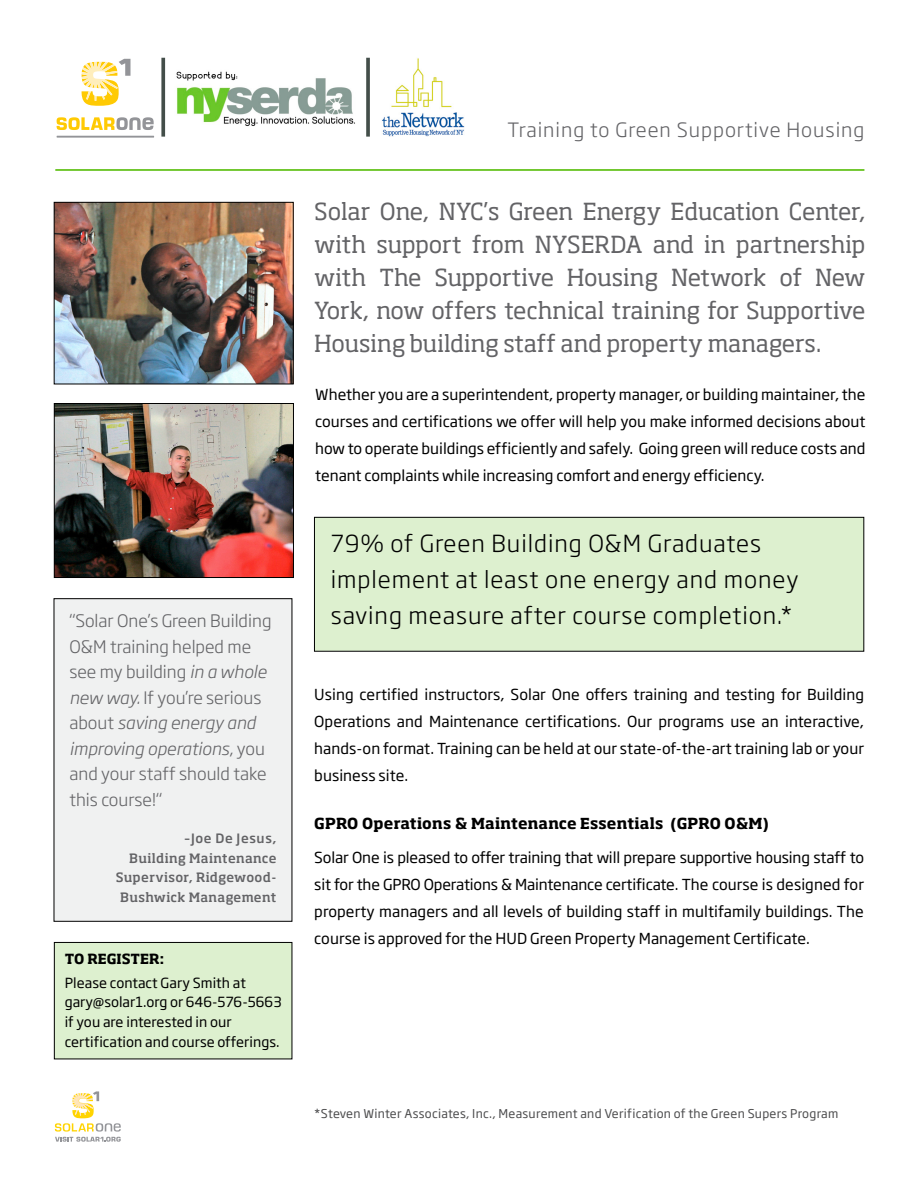
<style>
.page{position:relative;width:918px;height:1188px;background:#fff}
.page>*{position:absolute;margin:0;border:0;box-sizing:border-box;transform-origin:0 0}
.Overview{font:23.25px/33px "Soho Std";letter-spacing:-.005em;color:#636366;text-align:justify}
.Overview-2{font:300 23.25px/36px "Soho Gothic Pro";letter-spacing:.04em;color:#000}
.Overview-3{font:300 19.5px "Soho Gothic Pro";letter-spacing:.05em;color:#636366}
.Sub_Header{font:300 16.95px/25.5px "Soho Gothic Pro";color:#636366}
.t1{font:15px/27px "Soho Gothic Pro";letter-spacing:.005em;color:#000;text-align:justify}
.t2{font:700 15px "Soho Std";letter-spacing:.015em;color:#000}
.t3{font:13.8px/19.8px "Soho Gothic Pro";letter-spacing:.005em;color:#000}
.t4{font:700 13.8px "Soho Std";letter-spacing:.005em;color:#000}
.Sub_Header-2{font:500 12.75px/19.8px "Soho Std";letter-spacing:.025em;color:#636366;text-align:right}
.Sub_Header-3{font:500 12.75px "Soho Gothic Pro";letter-spacing:.05em;color:#636366}
.t5{font:12px "Soho Gothic Pro";letter-spacing:.02em;color:#4d4d4e}
.s1{font-style:italic}
</style>
<div class="page">
<img style="left:56px;top:204px;width:235px;height:178px">
<div style="left:54px;top:202px;width:239px;height:182px;border:1px solid #000"></div>
<hr style="left:55px;top:169px;width:809px;height:2px;background:#6dc629">
<div style="left:54px;top:599px;width:238px;height:322px;background:#f0f1f1"></div>
<svg style="left:57px;top:117px;width:97px;height:13px"></svg>
<svg style="left:82px;top:59px;width:49px;height:47px"></svg>
<svg style="left:57px;top:136px;width:97px;height:2px"></svg>
<svg style="left:161px;top:58px;width:4px;height:79px"></svg>
<svg style="left:366px;top:58px;width:4px;height:79px"></svg>
<div style="left:314px;top:517px;width:550px;height:134px;background:#ddf0cf"></div>
<div style="left:314px;top:517px;width:550px;height:134px;border:1px solid #000"></div>
<img style="left:56px;top:405px;width:236px;height:171px">
<div style="left:54px;top:403px;width:240px;height:175px;border:1px solid #000"></div>
<div style="left:54px;top:942px;width:238px;height:117px;background:#ddf0cf"></div>
<div style="left:54px;top:942px;width:238px;height:117px;border:1px solid #000"></div>
<svg style="left:55px;top:1091px;width:66px;height:51px"></svg>
<img style="left:176px;top:71px;width:179px;height:55px">
<img style="left:382px;top:58px;width:83px;height:79px">
<p class="Sub_Header" style="left:69px;top:607px;width:204px">“Solar One’s Green Building<br>O&amp;M training helped me see my building <span class="s1">in a whole new way.</span> If you’re serious about <span class="s1">saving energy and improving operations</span>, you and your staff should take this course!“</p>
<p class="Sub_Header-3" style="left:184px;top:828px;width:94px">–Joe De Jesus,</p>
<p class="Sub_Header-2" style="left:116px;top:848px;width:162px">Building Maintenance<br>Supervisor, Ridgewood-<br>Bushwick Management</p>
<p class="t4" style="left:65px;top:950px;width:101px">TO REGISTER:</p>
<p class="t3" style="left:65px;top:972px;width:183px">Please contact Gary Smith at</p>
<p class="t3" style="left:65px;top:992px;width:218px">gary@solar1.org or 646-576-5663</p>
<p class="t3" style="left:65px;top:1012px;width:216px">if you are interested in our certification and course offerings.</p>
<p class="Overview-3" style="left:508px;top:114px;width:358px">Training to Green Supportive Housing</p>
<p class="Overview" style="left:314px;top:195px;width:553px">Solar One, NYC’s Green Energy Education Center, with support from NYSERDA and in partnership with The Supportive Housing Network of New York, now offers technical training for Supportive Housing building staff and property managers.</p>
<p class="t1" style="left:315px;top:380px;width:552px">Whether you are a superintendent, property manager, or building maintainer, the courses and certifications we offer will help you make informed decisions about how to operate buildings efficiently and safely. Going green will reduce costs and tenant complaints while increasing comfort and energy efficiency.</p>
<p class="Overview-2" style="left:331px;top:524px;width:469px">79% of Green Building O&amp;M Graduates implement at least one energy and money saving measure after course completion.*</p>
<p class="t1" style="left:314px;top:680px;width:551px">Using certified instructors, Solar One offers training and testing for Building Operations and Maintenance certifications. Our programs use an interactive, hands-on format. Training can be held at our state-of-the-art training lab or your business site.</p>
<p class="t2" style="left:314px;top:814px;width:456px">GPRO Operations &amp; Maintenance Essentials (GPRO O&amp;M)</p>
<p class="t1" style="left:314px;top:843px;width:551px">Solar One is pleased to offer training that will prepare supportive housing staff to sit for the GPRO Operations &amp; Maintenance certificate. The course is designed for property managers and all levels of building staff in multifamily buildings. The course is approved for the HUD Green Property Management Certificate.</p>
<p class="t5" style="left:314px;top:1104px;width:526px">*Steven Winter Associates, Inc., Measurement and Verification of the Green Supers Program</p>
</div>
